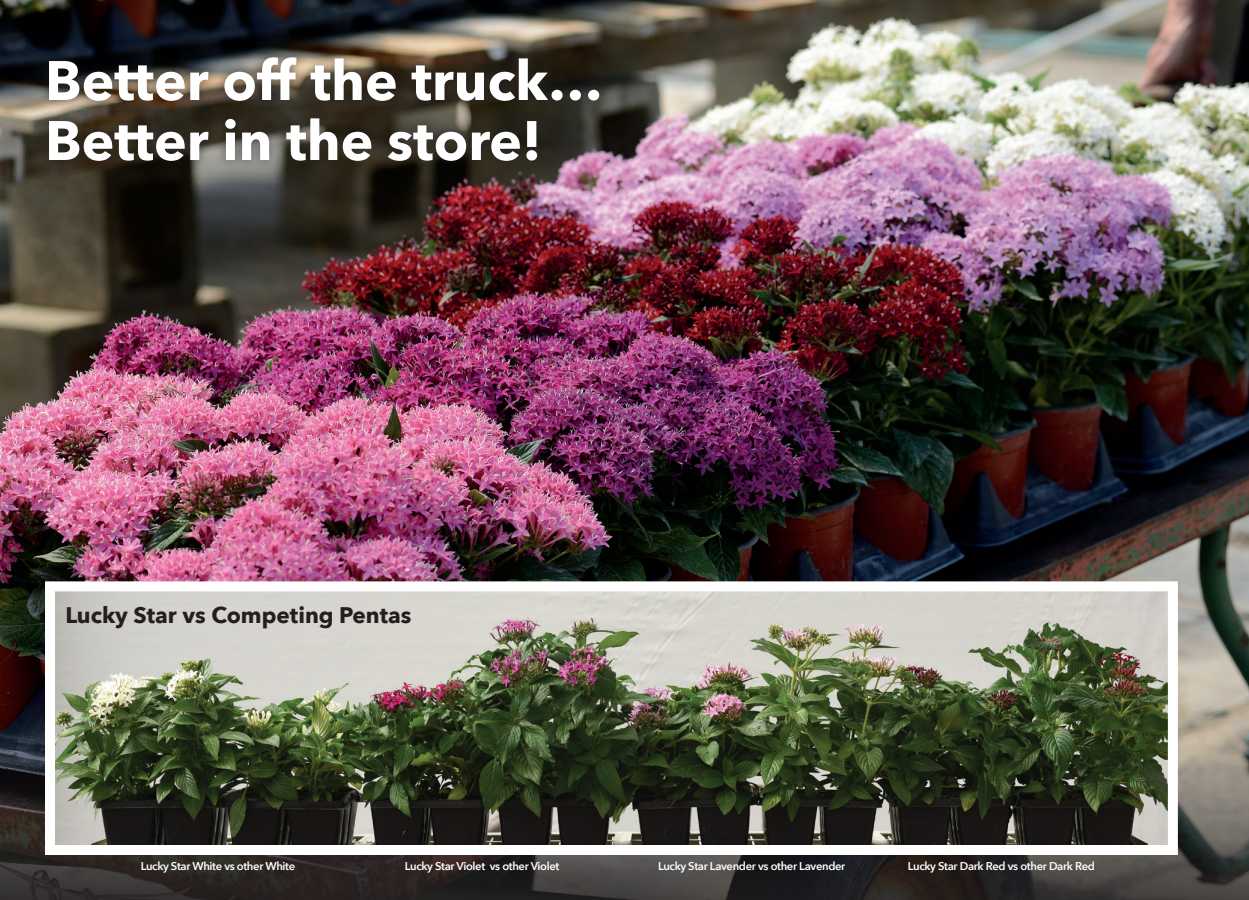
<style>
.page{position:relative;width:1249px;height:900px;background:#fff}
.page>*{position:absolute;margin:0;border:0;box-sizing:border-box;transform-origin:0 0}
.t1{font:700 55px/60px "Avenir Next";color:#fff}
._4_Body{font:700 22.5px "Avenir Next";color:#231f20}
._4_Body-2{font:600 11.25px "Avenir Next";letter-spacing:-.03em;color:#fff}
</style>
<div class="page">
<img style="left:0;top:0;width:1249px;height:709px">
<svg style="left:0;top:709px;width:1249px;height:191px;background:#3d3937"></svg>
<div style="left:38px;top:47px;width:571px;height:125px;background:#231f20;opacity:.6"></div>
<img style="left:56px;top:592px;width:1111px;height:252px">
<div style="left:45px;top:581px;width:1133px;height:274px;border:10px solid #fff"></div>
<p class="t1" style="left:45px;top:50px;width:559px">Better off the truck…<br>Better in the store!</p>
<p class="_4_Body" style="left:65px;top:601px;width:348px">Lucky Star vs Competing Pentas</p>
<p class="_4_Body-2" style="left:141px;top:860px;width:156px">Lucky Star White vs other White</p>
<p class="_4_Body-2" style="left:405px;top:860px;width:156px">Lucky Star Violet vs other Violet</p>
<p class="_4_Body-2" style="left:658px;top:860px;width:189px">Lucky Star Lavender vs other Lavender</p>
<p class="_4_Body-2" style="left:908px;top:860px;width:189px">Lucky Star Dark Red vs other Dark Red</p>
</div>
